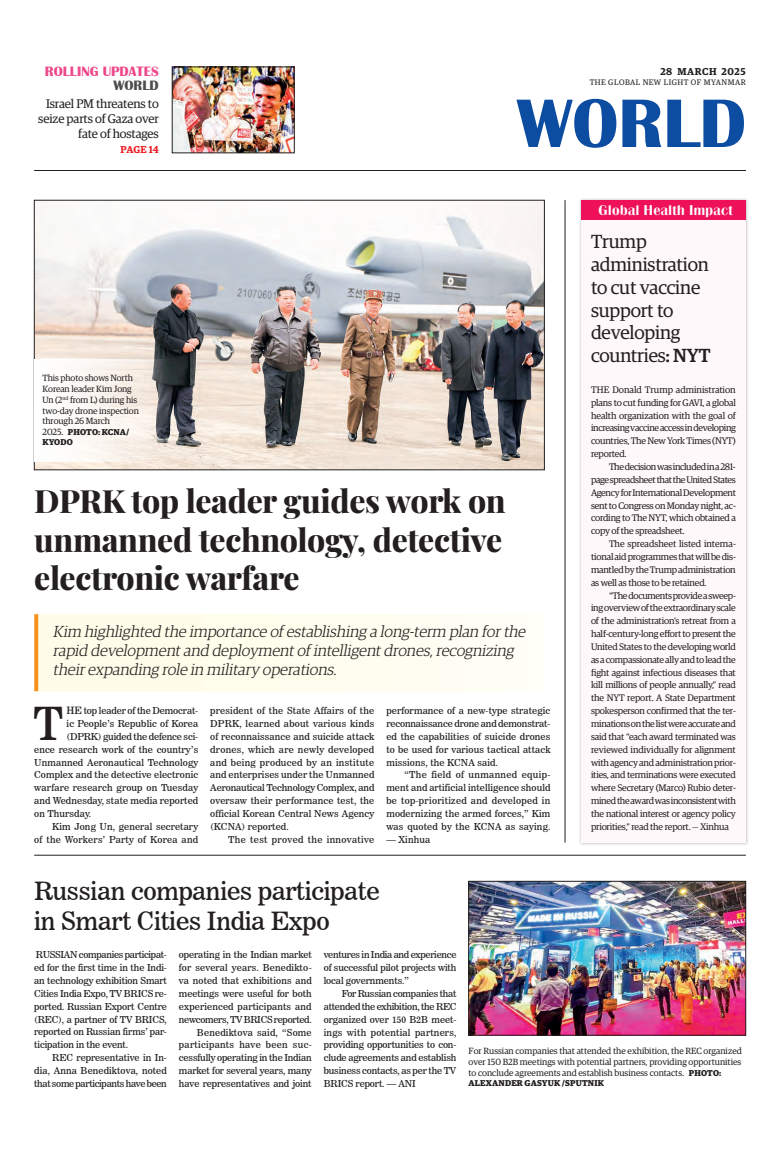
<style>
.page{position:relative;width:773px;height:1152px;background:#fff}
.page>*{position:absolute;margin:0;border:0;box-sizing:border-box;transform-origin:0 0}
.t1{font:700 71px "Britannic";color:#0d4da1}
._1st_Drop{font:45.3px "News 706 BT Roman C";color:#231f20}
._2_Clm_Head{font:800 32px/38.4px "Playfair Display";letter-spacing:-.01em;color:#231f20;text-align:justify}
._2_Clm_Head-2{font:25px/30px "News 706 BT Roman C";letter-spacing:-.01em;color:#231f20}
.Brief_Head{font:19px/22.8px "Guardian Egyp";letter-spacing:-.01em;color:#231f20}
.t2{font:italic 300 16px/19.2px "Guardian Egyp";color:#231f20}
._2nd_Body{font:14px "Britannic BQ";letter-spacing:.03em;color:#fff}
.t3{font:700 14px "Britannic";color:#ef488a}
.t4{font:700 14px "Britannic";color:#4b4c4d}
._2_Clm_Head-3{font:12.5px/15px "Guardian Egyp";letter-spacing:-.01em;color:#231f20;text-align:right}
.t5{font:600 10px "Guardian Egyp";letter-spacing:.06em;color:#231f20}
.Spill_Style{font:600 10px "Guardian Egyp";letter-spacing:-.005em;color:#ee1d23}
._2nd_Body-2{font:9.5px/12.9px "News 706 BT Roman C";letter-spacing:.01em;color:#231f20;text-align:justify}
.Brief_2nd_Body{font:9.5px/12.9px "Guardian Egyp";letter-spacing:-.02em;color:#231f20;text-align:justify}
.Normal_Para{font:9.5px/12.9px "News 706 BT Roman C";letter-spacing:-.01em;color:#231f20;text-align:justify}
._1st_Drop-2{font:9.5px "News 706 BT Roman C";letter-spacing:.01em;color:#231f20}
._1st_Drop-3{font:9.5px "News 706 BT Roman C";letter-spacing:-.01em;color:#231f20}
._2nd_Body-3{font:9.5px "News 706 BT Roman C";letter-spacing:.035em;color:#231f20}
.t6{font:9px/10.8px "Guardian Egyp";letter-spacing:-.01em;color:#231f20;text-align:justify}
.t7{font:700 8.5px/10.2px "Guardian Egyp";letter-spacing:.02em;color:#231f20}
.t8{font:8px "Guardian Egyp";letter-spacing:.06em;color:#231f20}
.s1{font-weight:400;font-size:9px}
.s2{font-size:10px}
.s3{font-weight:500}
.s4{font-weight:700;font-size:8.5px}
</style>
<div class="page">
<hr style="left:34px;top:170px;width:712px;height:1px;background:#231f20">
<div style="left:38px;top:614px;width:506px;height:77px;background:#fffde9"></div>
<svg style="left:34px;top:614px;width:4px;height:77px"></svg>
<img style="left:36px;top:202px;width:506px;height:266px">
<div style="left:34px;top:200px;width:510px;height:270px;border:1px solid #231f20"></div>
<img style="left:174px;top:69px;width:118px;height:82px">
<div style="left:172px;top:67px;width:122px;height:86px;border:1px solid #231f20"></div>
<div style="left:578px;top:197px;width:171px;height:648px;background:#231f20;opacity:.3"></div>
<div style="left:581px;top:200px;width:164px;height:643px;background:#fef8fa"></div>
<div style="left:581px;top:200px;width:164px;height:20px;background:#ee1059"></div>
<img style="left:470px;top:883px;width:273px;height:150px">
<div style="left:468px;top:881px;width:277px;height:154px;border:1px solid #231f20"></div>
<svg style="left:34px;top:359px;width:222px;height:102px"></svg>
<hr style="left:34px;top:855px;width:711px;height:1px;background:#231f20">
<hr style="left:564px;top:200px;width:1px;height:643px;background:#231f20">
<p class="t3" style="left:45px;top:63px;width:115px">ROLLING UPDATES</p>
<p class="t4" style="left:114px;top:77px;width:47px">WORLD</p>
<p class="_2_Clm_Head-3" style="left:38px;top:96px;width:122px">Israel PM threatens to seize parts of Gaza over fate of hostages</p>
<p class="Spill_Style" style="left:121px;top:142px;width:40px">PAGE 14</p>
<p class="t5" style="left:660px;top:64px;width:87px">28 MARCH 2025</p>
<p class="t8" style="left:589px;top:76px;width:158px">THE GLOBAL NEW LIGHT OF MYANMAR</p>
<h1 class="t1" style="left:517px;top:83px;width:230px">WORLD</h1>
<p class="t6" style="left:42px;top:372px;width:98px;text-align:left">This photo shows North<br>Korean leader Kim Jong<br>Un (2<sup>nd</sup> from L) during his two-day drone inspection through 26 March</p>
<p class="t7" style="left:42px;top:426px;width:88px"><span class="s1">2025.</span> PHOTO: KCNA/<br>KYODO</p>
<p class="_2_Clm_Head" style="left:34px;top:479px;width:473px">DPRK top leader guides work on unmanned technology, detective electronic warfare</p>
<p class="t2" style="left:53px;top:621px;width:477px">Kim highlighted the importance of establishing a long-term plan forthe rapid developmentand deploymentof intelligentdrones,recognizing theirexpanding role in military operations.</p>
<p class="_1st_Drop" style="left:33px;top:696px;width:32px">T</p>
<p class="_1st_Drop-3" style="left:67px;top:705px;width:133px"><span class="s2">HE</span> top leader of the Democrat-</p>
<p class="_1st_Drop-2" style="left:67px;top:718px;width:133px">ic People’s Republic of Korea</p>
<p class="_1st_Drop-3" style="left:67px;top:731px;width:133px">(DPRK) guided the defence sci-</p>
<p class="_1st_Drop-2" style="left:34px;top:744px;width:165px">ence research work of the country’s</p>
<p class="_1st_Drop-2" style="left:34px;top:756px;width:165px">Unmanned Aeronautical Technology</p>
<p class="_1st_Drop-2" style="left:34px;top:769px;width:165px">Complex and the detective electronic</p>
<p class="_1st_Drop-2" style="left:34px;top:782px;width:165px">warfare research group on Tuesday</p>
<p class="_1st_Drop-2" style="left:34px;top:795px;width:165px">and Wednesday, state media reported</p>
<p class="_1st_Drop-2" style="left:34px;top:808px;width:59px">on Thursday.</p>
<p class="_2nd_Body-2" style="left:34px;top:820px;width:165px;text-align:right">Kim Jong Un, general secretary<br>of the Workers’ Party of Korea and</p>
<p class="_2nd_Body-2" style="left:210px;top:704px;width:166px">president of the State Affairs of the DPRK, learned about various kinds of reconnaissance and suicide attack drones, which are newly developed and being produced by an institute and enterprises under the Unmanned Aeronautical Technology Complex, and oversaw their performance test, the official Korean Central News Agency (KCNA) reported.</p>
<p class="_2nd_Body-3" style="left:228px;top:834px;width:148px">The test proved the innovative</p>
<p class="_2nd_Body-2" style="left:386px;top:704px;width:166px">performance of a new-type strategic reconnaissance drone and demonstrat&shy;ed the capabilities of suicide drones to be used for various tactical attack missions, the KCNA said.</p>
<p class="_2nd_Body-2" style="left:386px;top:769px;width:166px;text-indent:18px">“The field of unmanned equip&shy;ment and artificial intelligence should be top-prioritized and developed in modernizing the armed forces,” Kim was quoted by the KCNA as saying.</p>
<p class="_2nd_Body-2" style="left:386px;top:833px;width:45px">— Xinhua</p>
<p class="_2_Clm_Head-2" style="left:34px;top:876px;width:347px">Russian companies participate in Smart Cities India Expo</p>
<p class="_2nd_Body" style="left:598px;top:202px;width:136px">Global Health Impact</p>
<p class="Brief_Head" style="left:591px;top:229px;width:121px">Trump administration to cut vaccine support to developing countries<span class="s3">: NYT</span></p>
<p class="Brief_2nd_Body" style="left:591px;top:383px;width:146px">THE Donald Trump administration plans to cut funding for GAVI, a global health organization with the goal of increasing vaccine access in developing countries, The New York Times (NYT) reported.</p>
<p class="Brief_2nd_Body" style="left:591px;top:460px;width:146px;text-indent:18px">The decision was included in a 281- page spreadsheet that the United States Agency for International Development sent to Congress on Monday night, ac&shy;cording to The NYT, which obtained a copy of the spreadsheet.</p>
<p class="Brief_2nd_Body" style="left:591px;top:537px;width:146px;text-indent:18px">The spreadsheet listed interna&shy;tional aid programmes that will be dis&shy;mantled by the Trump administration as well as those to be retained.</p>
<p class="Brief_2nd_Body" style="left:591px;top:588px;width:146px;text-indent:18px">“The documents provide a sweep&shy;ing overview of the extraordinary scale of the administration’s retreat from a half-century-long effort to present the United States to the developing world as a compassionate ally and to lead the fight against infectious diseases that kill millions of people annually,” read the NYT report. A State Department spokesperson confirmed that the ter&shy;minations on the list were accurate and said that “each award terminated was reviewed individually for alignment with agency and administration prior&shy;ities, and terminations were executed where Secretary (Marco) Rubio deter&shy;mined the award was inconsistent with the national interest or agency policy priorities,” read the report. — Xinhua</p>
<p class="Normal_Para" style="left:34px;top:948px;width:134px">RUSSIAN companies participat&shy;ed for the first time in the Indi&shy;an technology exhibition Smart Cities India Expo, TV BRICS re&shy;ported. Russian Export Centre (REC), a partner of TV BRICS, reported on Russian firms’ par&shy;ticipation in the event.</p>
<p class="_2nd_Body-2" style="left:34px;top:1051px;width:134px;text-indent:18px">REC representative in In&shy;dia, Anna Benediktova, noted that some participants have been</p>
<p class="_2nd_Body-2" style="left:179px;top:949px;width:134px">operating in the Indian market for several years. Benedikto&shy;va noted that exhibitions and meetings were useful for both experienced participants and newcomers, TV BRICS reported.</p>
<p class="_2nd_Body-2" style="left:179px;top:1026px;width:134px;text-indent:18px">Benediktova said, “Some participants have been suc&shy;cessfully operating in the Indian market for several years, many have representatives and joint</p>
<p class="_2nd_Body-2" style="left:324px;top:949px;width:134px">ventures in India and experience of successful pilot projects with local governments.”</p>
<p class="_2nd_Body-2" style="left:324px;top:987px;width:134px;text-indent:18px">For Russian companies that attended the exhibition, the REC organized over 150 B2B meet&shy;ings with potential partners, providing opportunities to con&shy;clude agreements and establish business contacts, as per the TV BRICS report. — ANI</p>
<p class="t6" style="left:468px;top:1045px;width:275px">For Russian companies that attended the exhibition, the REC organized over 150 B2B meetings with potential partners, providing opportunities to conclude agreements and establish business contacts. <span class="s4">PHOTO:</span></p>
<p class="t7" style="left:468px;top:1077px;width:137px">ALEXANDER GASYUK /SPUTNIK</p>
</div>
